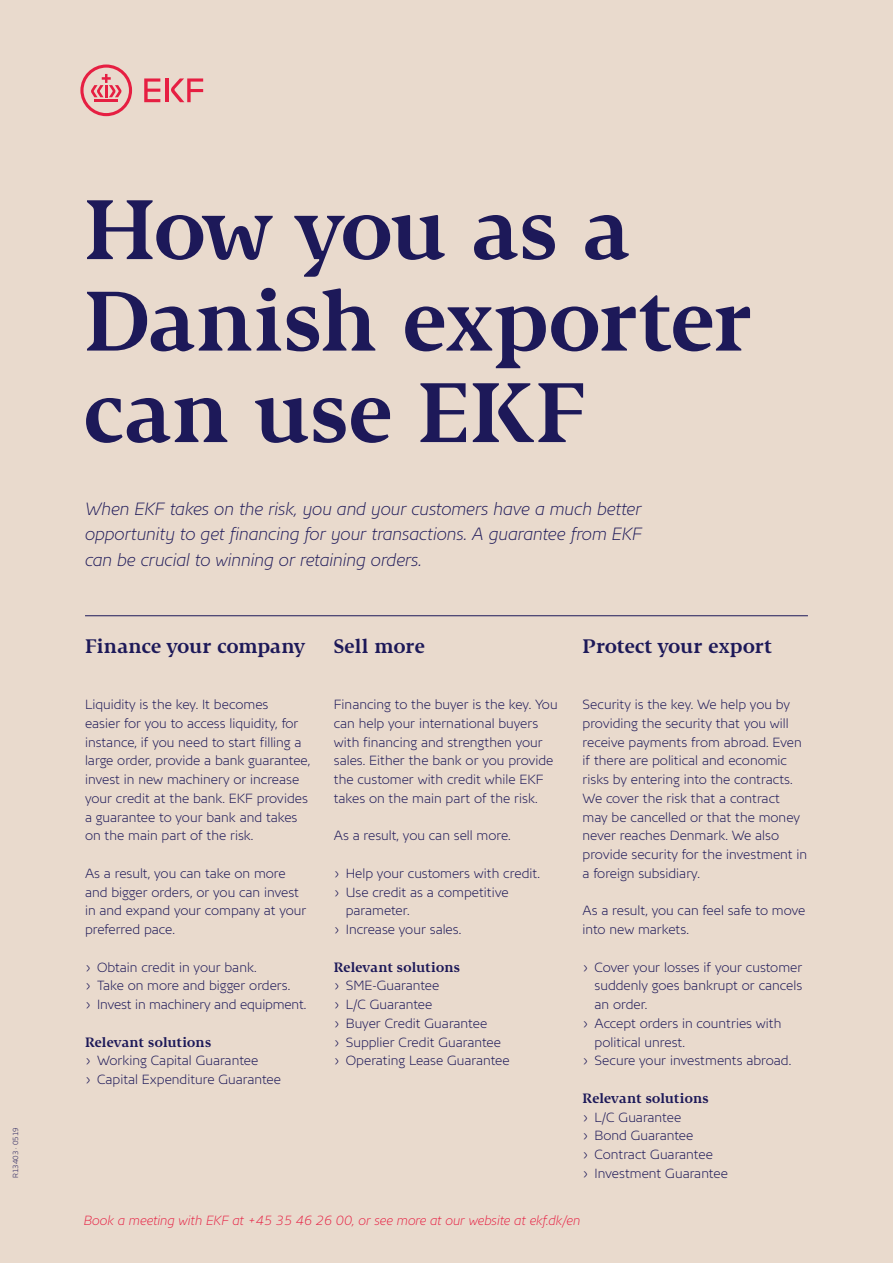
<style>
.page{position:relative;width:893px;height:1263px;background:#e9dacd}
.page>*{position:absolute;margin:0;border:0;box-sizing:border-box;transform-origin:0 0}
.t1{font:700 84px/91.5px "EKF Display";color:#1d1959}
.t2{font:700 19.5px "EKF Display";letter-spacing:.01em;color:#1d1959}
.t3{font:italic 300 18px/25.5px "EKF Office";color:#1d1959;text-align:justify}
.t4{font:300 13.5px/18.8px "EKF Office";color:#1d1959}
.t5{font:italic 300 13.5px "EKF Office";color:#e61f42}
.t6{font:700 13.5px "EKF Display";letter-spacing:.01em;color:#1d1959}
.t7{font:300 7.5px "EKF Office";color:#1d1959}
</style>
<div class="page">
<hr style="left:85px;top:615px;width:723px;height:1px;background:#1d1959">
<svg style="left:144px;top:78px;width:16px;height:24px"></svg>
<hr style="left:165px;top:78px;width:3px;height:24px;background:#e61f42">
<svg style="left:171px;top:78px;width:32px;height:24px"></svg>
<svg style="left:80px;top:65px;width:52px;height:51px"></svg>
<p class="t7" style="left:11px;top:1178px;width:52px;rotate:-90deg">R13403 · 0519</p>
<h1 class="t1" style="left:84px;top:183px;width:669px">How you as a<br>Danish exporter can use EKF</h1>
<h3 class="t3" style="left:85px;top:496px;width:559px">When EKF takes on the risk, you and your customers have a much better opportunity to get financing for your transactions. A guarantee from EKF can be crucial to winning or retaining orders.</h3>
<h2 class="t2" style="left:85px;top:635px;width:222px">Finance your company</h2>
<p class="t4" style="left:85px;top:695px;width:227px">Liquidity is the key. It becomes<br>easier for you to access liquidity, for instance, if you need to start filling a large order, provide a bank guarantee, invest in new machinery or increase your credit at the bank. EKF provides a guarantee to your bank and takes on the main part of the risk.</p>
<p class="t4" style="left:85px;top:864px;width:223px">As a result, you can take on more and bigger orders, or you can invest in and expand your company at your preferred pace.</p>
<p class="t4" style="left:85px;top:958px;width:173px">• Obtain credit in your bank.</p>
<p class="t4" style="left:85px;top:976px;width:207px">• Take on more and bigger orders.</p>
<p class="t4" style="left:85px;top:995px;width:223px">• Invest in machinery and equipment.</p>
<p class="t6" style="left:85px;top:1034px;width:128px">Relevant solutions</p>
<p class="t4" style="left:85px;top:1051px;width:175px">• Working Capital Guarantee</p>
<p class="t4" style="left:85px;top:1070px;width:197px">• Capital Expenditure Guarantee</p>
<h2 class="t2" style="left:334px;top:635px;width:92px">Sell more</h2>
<p class="t4" style="left:334px;top:695px;width:225px">Financing to the buyer is the key. You can help your international buyers with financing and strengthen your sales. Either the bank or you provide the customer with credit while EKF takes on the main part of the risk.</p>
<p class="t4" style="left:334px;top:826px;width:178px">As a result, you can sell more.</p>
<p class="t4" style="left:334px;top:864px;width:208px">• Help your customers with credit.</p>
<p class="t4" style="left:346px;top:883px;width:164px;text-indent:-12px">• Use credit as a competitive parameter.</p>
<p class="t4" style="left:334px;top:920px;width:129px">• Increase your sales.</p>
<p class="t6" style="left:334px;top:959px;width:128px">Relevant solutions</p>
<p class="t4" style="left:334px;top:976px;width:107px">• SME-Guarantee</p>
<p class="t4" style="left:334px;top:995px;width:100px">• L/C Guarantee</p>
<p class="t4" style="left:334px;top:1014px;width:155px">• Buyer Credit Guarantee</p>
<p class="t4" style="left:334px;top:1033px;width:169px">• Supplier Credit Guarantee</p>
<p class="t4" style="left:334px;top:1051px;width:177px">• Operating Lease Guarantee</p>
<h2 class="t2" style="left:583px;top:635px;width:191px">Protect your export</h2>
<p class="t4" style="left:583px;top:695px;width:226px">Security is the key. We help you by providing the security that you will receive payments from abroad. Even if there are political and economic risks by entering into the contracts.<br>We cover the risk that a contract may be cancelled or that the money never reaches Denmark. We also provide security for the investment in a foreign subsidiary.</p>
<p class="t4" style="left:583px;top:901px;width:224px">As a result, you can feel safe to move into new markets.</p>
<p class="t4" style="left:595px;top:958px;width:209px;text-align:justify;text-indent:-12px">• Cover your losses if your customer suddenly goes bankrupt or cancels an order.</p>
<p class="t4" style="left:595px;top:1014px;width:188px;text-indent:-12px">• Accept orders in countries with political unrest.</p>
<p class="t4" style="left:583px;top:1051px;width:210px">• Secure your investments abroad.</p>
<p class="t6" style="left:583px;top:1090px;width:128px">Relevant solutions</p>
<p class="t4" style="left:583px;top:1108px;width:100px">• L/C Guarantee</p>
<p class="t4" style="left:583px;top:1126px;width:112px">• Bond Guarantee</p>
<p class="t4" style="left:583px;top:1145px;width:132px">• Contract Guarantee</p>
<p class="t4" style="left:583px;top:1164px;width:147px">• Investment Guarantee</p>
<p class="t5" style="left:84px;top:1213px;width:498px">Book a meeting with EKF at +45 35 46 26 00, or see more at our website at ekf.dk/en</p>
</div>
